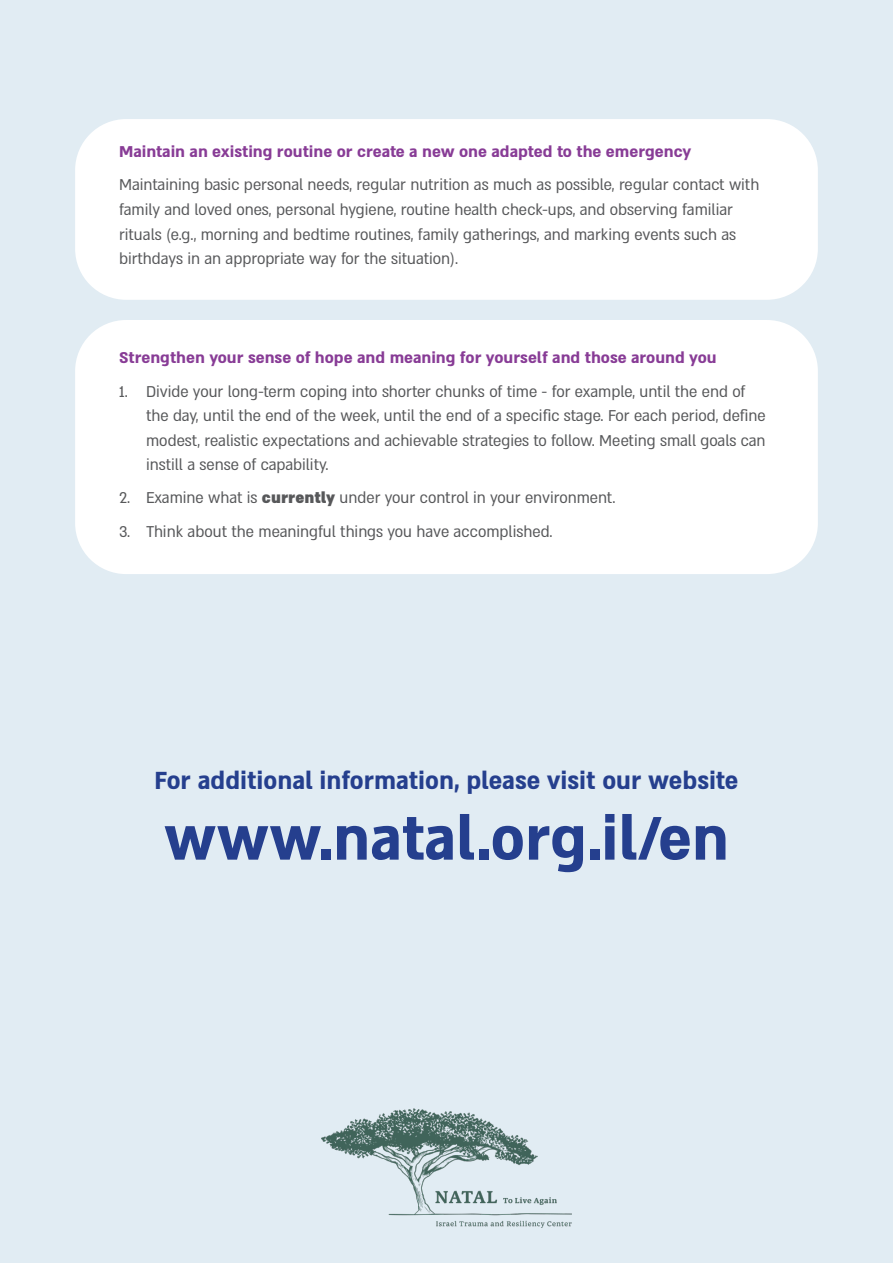
<style>
.page{position:relative;width:893px;height:1263px;background:#e1ecf3}
.page>*{position:absolute;margin:0;border:0;box-sizing:border-box;transform-origin:0 0}
.t1{font:700 70.5px "Almoni Neue DL4.0 AAA";color:#253f8e;scale:.96 1}
.t2{font:700 28.35px "Almoni Neue DL4.0 AAA";color:#253f8e;scale:.96 1}
.t3{font:18px/24.6px "Almoni Neue DL4.0 AAA";color:#57585a;scale:.95 1}
.t4{font:700 18px "Almoni Neue DL4.0 AAA";color:#883c96}
.s1{font-weight:900}
</style>
<div class="page">
<img style="left:321px;top:1108px;width:251px;height:120px">
<div style="left:75px;top:119px;width:743px;height:181px;background:#fff;border-radius:51px"></div>
<div style="left:75px;top:320px;width:743px;height:254px;background:#fff;border-radius:51px"></div>
<p class="t4" style="left:119px;top:138px;width:574px">Maintain an existing routine or create a new one adapted to the emergency</p>
<p class="t3" style="left:119px;top:172px;width:675px">Maintaining basic personal needs, regular nutrition as much as possible, regular contact with family and loved ones, personal hygiene, routine health check-ups, and observing familiar rituals g.e( ., morning and bedtime routines, family gatherings, and marking events such as birthdays in an appropriate way for the situation .(</p>
<p class="t4" style="left:119px;top:344px;width:599px">Strengthen your sense of hope and meaning for yourself and those around you</p>
<p class="t3" style="left:146px;top:379px;width:632px">Divide your long-term coping into shorter chunks of time - for example, until the end of</p>
<p class="t3" style="left:119px;top:379px;width:11px">1.</p>
<p class="t3" style="left:119px;top:485px;width:13px">2.</p>
<p class="t3" style="left:119px;top:519px;width:13px">3.</p>
<p class="t3" style="left:146px;top:403px;width:654px;text-align:justify">the day, until the end of the week, until the end of a specific stage. For each period, define modest, realistic expectations and achievable strategies to follow. Meeting small goals can instill a sense of capability.</p>
<p class="t3" style="left:146px;top:485px;width:496px">Examine what is <span class="s1">currently</span> under your control in your environment.</p>
<p class="t3" style="left:146px;top:519px;width:429px">Think about the meaningful things you have accomplished.</p>
<p class="t2" style="left:155px;top:758px;width:610px">For additional information, please visit our website</p>
<p class="t1" style="left:164px;top:783px;width:590px">www.natal.org /i l. e n</p>
</div>
